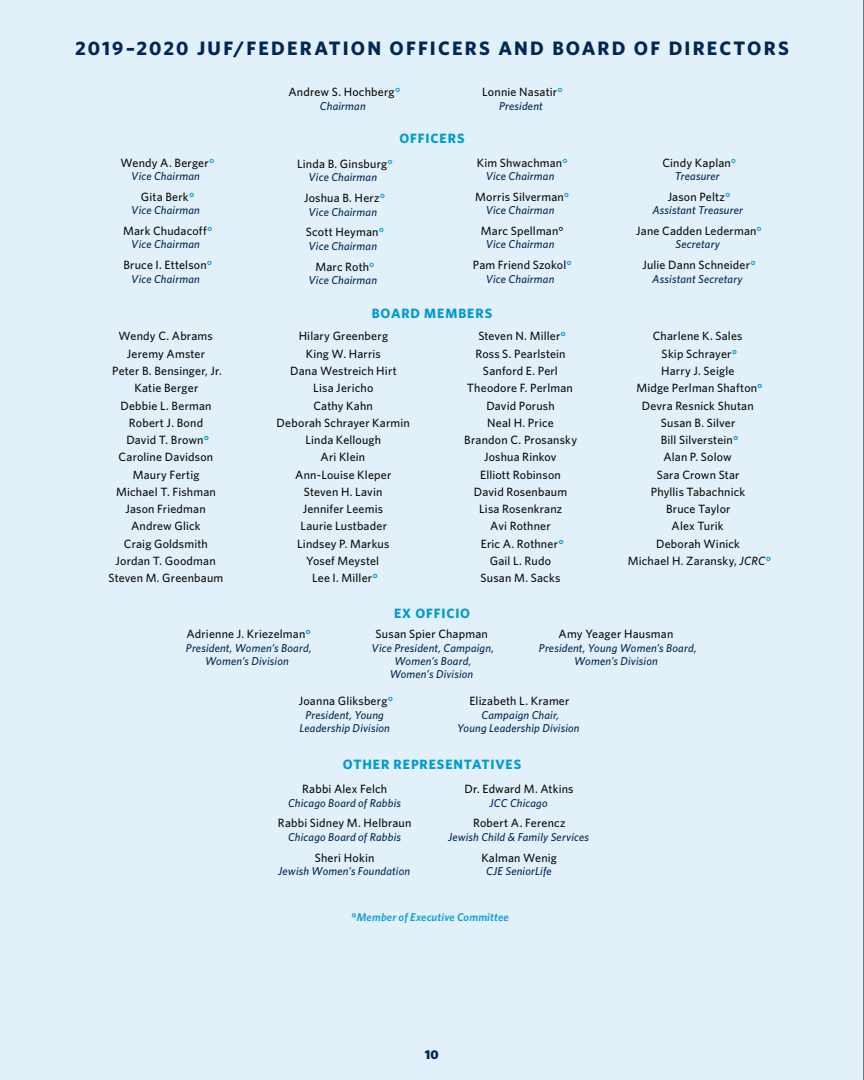
<style>
.page{position:relative;width:864px;height:1080px;background:#e2f1f9}
.page>*{position:absolute;margin:0;border:0;box-sizing:border-box;transform-origin:0 0}
.t1{font:700 19.5px "Whitney";letter-spacing:.11em;color:#002856}
.t2{font:700 13.5px "Whitney";letter-spacing:.065em;color:#009bd2}
.t3{font:900 12.75px "Whitney";color:#002856}
.t4{font:500 12px/17.2px "Whitney";letter-spacing:.015em;color:#0d0d0d;text-align:center}
.t5{font:italic 500 11.4px/12.9px "Whitney";letter-spacing:.015em;color:#002856;text-align:center}
.t6{font:italic 600 11.25px "Whitney";letter-spacing:.015em;color:#0da0d4}
.s1{font-weight:700;color:#0da0d4}
.s2{font-weight:900;color:#0da0d4}
.s3{font-style:italic}
.s4{font-weight:900;font-style:normal}
</style>
<div class="page">
<hr style="left:863px;top:0;width:1px;height:1080px;background:#000">
<h1 class="t1" style="left:75px;top:36px;width:715px">2019–2020 JUF/FEDERATION OFFICERS AND BOARD OF DIRECTORS</h1>
<p class="t4" style="left:288px;top:83px;width:113px">Andrew S. Hochberg<span class="s1">°</span></p>
<p class="t5" style="left:320px;top:99px;width:47px">Chairman</p>
<p class="t4" style="left:482px;top:83px;width:82px">Lonnie Nasatir<span class="s1">°</span></p>
<p class="t5" style="left:499px;top:99px;width:45px">President</p>
<p class="t4" style="left:120px;top:153px;width:95px">Wendy A. Berger<span class="s1">°</span></p>
<p class="t5" style="left:131px;top:169px;width:70px">Vice Chairman</p>
<p class="t4" style="left:141px;top:188px;width:55px">Gita Berk<span class="s1">°</span></p>
<p class="t5" style="left:131px;top:203px;width:70px">Vice Chairman</p>
<p class="t4" style="left:123px;top:222px;width:91px">Mark Chudacoff<span class="s1">°</span></p>
<p class="t5" style="left:131px;top:238px;width:70px">Vice Chairman</p>
<p class="t4" style="left:123px;top:256px;width:90px">Bruce I. Ettelson<span class="s1">°</span></p>
<p class="t5" style="left:131px;top:272px;width:70px">Vice Chairman</p>
<p class="t2" style="left:399px;top:130px;width:67px">OFFICERS</p>
<p class="t4" style="left:297px;top:155px;width:97px">Linda B. Ginsburg<span class="s1">°</span></p>
<p class="t5" style="left:309px;top:171px;width:70px">Vice Chairman</p>
<p class="t4" style="left:304px;top:189px;width:83px">Joshua B. Herz<span class="s1">°</span></p>
<p class="t5" style="left:309px;top:205px;width:70px">Vice Chairman</p>
<p class="t4" style="left:306px;top:223px;width:80px">Scott Heyman<span class="s1">°</span></p>
<p class="t5" style="left:309px;top:239px;width:70px">Vice Chairman</p>
<p class="t4" style="left:315px;top:258px;width:61px">Marc Roth<span class="s1">°</span></p>
<p class="t5" style="left:309px;top:273px;width:70px">Vice Chairman</p>
<p class="t4" style="left:477px;top:153px;width:92px">Kim Shwachman<span class="s1">°</span></p>
<p class="t5" style="left:486px;top:169px;width:70px">Vice Chairman</p>
<p class="t4" style="left:475px;top:188px;width:96px">Morris Silverman<span class="s1">°</span></p>
<p class="t5" style="left:486px;top:203px;width:70px">Vice Chairman</p>
<p class="t4" style="left:481px;top:222px;width:84px">Marc Spellman°</p>
<p class="t5" style="left:486px;top:238px;width:70px">Vice Chairman</p>
<p class="t4" style="left:473px;top:256px;width:101px">Pam Friend Szokol<span class="s1">°</span></p>
<p class="t5" style="left:486px;top:272px;width:70px">Vice Chairman</p>
<p class="t2" style="left:372px;top:305px;width:122px">BOARD MEMBERS</p>
<p class="t4" style="left:663px;top:153px;width:75px">Cindy Kaplan<span class="s1">°</span></p>
<p class="t5" style="left:675px;top:169px;width:46px">Treasurer</p>
<p class="t4" style="left:668px;top:188px;width:64px">Jason Peltz<span class="s1">°</span></p>
<p class="t5" style="left:652px;top:203px;width:92px">Assistant Treasurer</p>
<p class="t4" style="left:636px;top:222px;width:127px">Jane Cadden Lederman<span class="s1">°</span></p>
<p class="t5" style="left:675px;top:238px;width:46px">Secretary</p>
<p class="t4" style="left:642px;top:256px;width:115px">Julie Dann Schneider<span class="s1">°</span></p>
<p class="t5" style="left:652px;top:272px;width:92px">Assistant Secretary</p>
<p class="t4" style="left:109px;top:327px;width:116px">Wendy C. Abrams<br>Jeremy Amster<br>Peter B. Bensinger, Jr.<br>Katie Berger<br>Debbie L. Berman<br>Robert J. Bond<br>David T. Brown<span class="s2">°<br></span>Caroline Davidson<br>Maury Fertig<br>Michael T. Fishman<br>Jason Friedman<br>Andrew Glick<br>Craig Goldsmith<br>Jordan T. Goodman<br>Steven M. Greenbaum</p>
<p class="t4" style="left:277px;top:327px;width:135px">Hilary Greenberg<br>King W. Harris<br>Dana Westreich Hirt<br>Lisa Jericho<br>Cathy Kahn<br>Deborah Schrayer Karmin<br>Linda Kellough<br>Ari Klein<br>Ann-Louise Kleper<br>Steven H. Lavin<br>Jennifer Leemis<br>Laurie Lustbader<br>Lindsey P. Markus<br>Yosef Meystel<br>Lee I. Miller<span class="s2">°</span></p>
<p class="t4" style="left:464px;top:327px;width:114px">Steven N. Miller<span class="s2">°<br></span>Ross S. Pearlstein<br>Sanford E. Perl<br>Theodore F. Perlman<br>David Porush<br>Neal H. Price<br>Brandon C. Prosansky<br>Joshua Rinkov<br>Elliott Robinson<br>David Rosenbaum<br>Lisa Rosenkranz<br>Avi Rothner<br>Eric A. Rothner<span class="s2">°<br></span>Gail L. Rudo<br>Susan M. Sacks</p>
<p class="t4" style="left:628px;top:327px;width:145px">Charlene K. Sales<br>Skip Schrayer<span class="s2">°<br></span>Harry J. Seigle<br>Midge Perlman Shafton<span class="s2">°<br></span>Devra Resnick Shutan<br>Susan B. Silver<br>Bill Silverstein<span class="s2">°<br></span>Alan P. Solow<br>Sara Crown Star<br>Phyllis Tabachnick<br>Bruce Taylor<br>Alex Turik<br>Deborah Winick<br>Michael H. Zaransky, <span class="s3">JCRC</span><span class="s2">°</span></p>
<p class="t2" style="left:394px;top:605px;width:78px">EX OFFICIO</p>
<p class="t4" style="left:187px;top:625px;width:126px">Adrienne J. Kriezelman<span class="s2">°</span></p>
<p class="t5" style="left:186px;top:641px;width:127px">President, Women’s Board,<br>Women’s Division</p>
<p class="t4" style="left:376px;top:625px;width:114px">Susan Spier Chapman</p>
<p class="t5" style="left:372px;top:641px;width:124px">Vice President, Campaign,<br>Women’s Board,<br>Women’s Division</p>
<p class="t4" style="left:559px;top:625px;width:116px">Amy Yeager Hausman</p>
<p class="t5" style="left:539px;top:641px;width:159px">President, Young Women’s Board,<br>Women’s Division</p>
<p class="t4" style="left:299px;top:692px;width:96px">Joanna Gliksberg<span class="s2">°</span></p>
<p class="t5" style="left:299px;top:708px;width:92px">President, Young<br>Leadership Division</p>
<p class="t4" style="left:470px;top:692px;width:101px">Elizabeth L. Kramer</p>
<p class="t5" style="left:457px;top:708px;width:124px">Campaign Chair,<br>Young Leadership Division</p>
<p class="t2" style="left:343px;top:757px;width:180px">OTHER REPRESENTATIVES</p>
<p class="t4" style="left:302px;top:780px;width:87px">Rabbi Alex Felch</p>
<p class="t5" style="left:288px;top:796px;width:114px">Chicago Board of Rabbis</p>
<p class="t4" style="left:278px;top:814px;width:135px">Rabbi Sidney M. Helbraun</p>
<p class="t5" style="left:288px;top:830px;width:114px">Chicago Board of Rabbis</p>
<p class="t4" style="left:315px;top:849px;width:61px">Sheri Hokin</p>
<p class="t5" style="left:278px;top:864px;width:133px">Jewish Women’s Foundation</p>
<p class="t4" style="left:465px;top:780px;width:110px">Dr. Edward M. Atkins</p>
<p class="t5" style="left:489px;top:796px;width:60px">JCC Chicago</p>
<p class="t4" style="left:473px;top:814px;width:94px">Robert A. Ferencz</p>
<p class="t5" style="left:448px;top:830px;width:142px">Jewish Child &amp; Family Services</p>
<p class="t4" style="left:481px;top:849px;width:77px">Kalman Wenig</p>
<p class="t5" style="left:486px;top:864px;width:67px">CJE SeniorLife</p>
<p class="t6" style="left:351px;top:910px;width:159px"><span class="s4">°</span>Member of Executive Committee</p>
<p class="t3" style="left:425px;top:1047px;width:15px">10</p>
</div>
